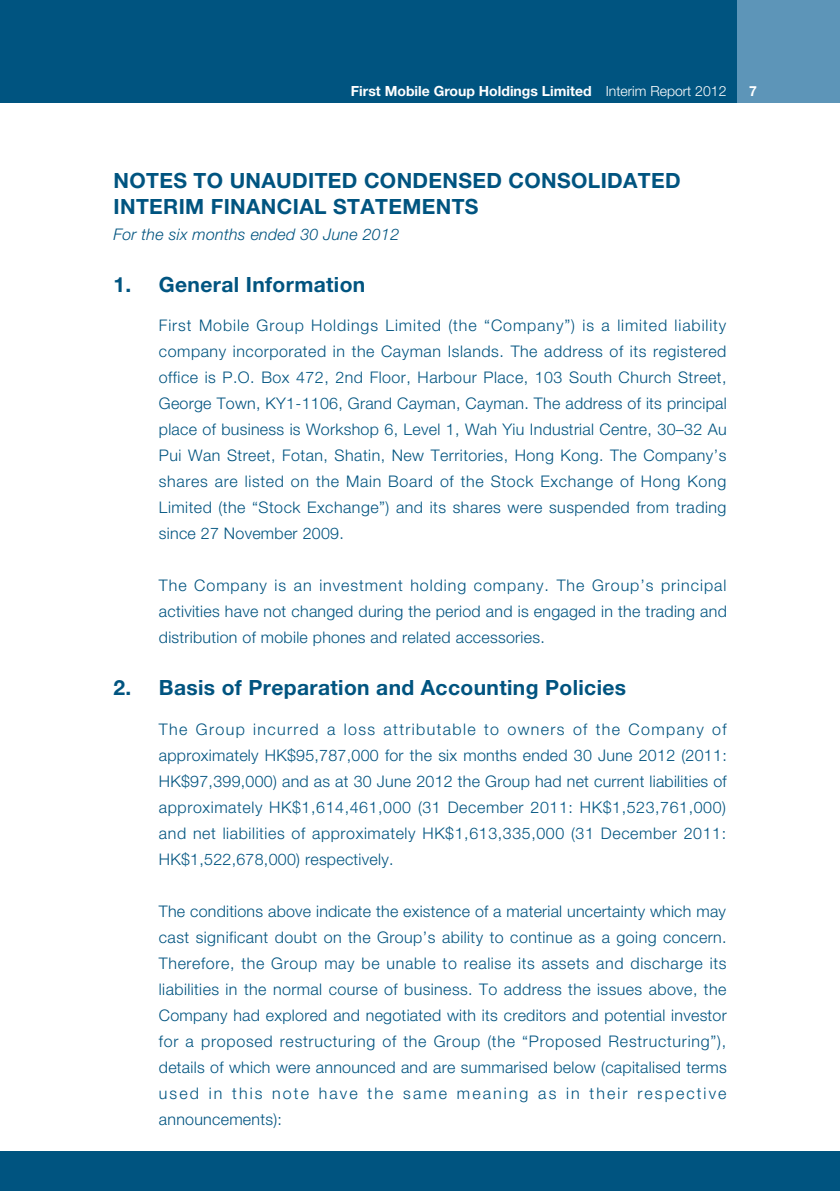
<style>
.page{position:relative;width:840px;height:1191px;background:#fff}
.page>*{position:absolute;margin:0;border:0;box-sizing:border-box;transform-origin:0 0}
.t1{font:700 21px/26px "Helvetica Neue LT Std";letter-spacing:.015em;color:#005480}
.t2{font:300 16px/26px "Helvetica Neue LT Std";letter-spacing:.015em;color:#005480;text-align:justify}
.t3{font:italic 300 16px "Helvetica Neue LT Std";letter-spacing:.015em;color:#005480}
.t4{font:700 14px "Helvetica Neue LT Std";color:#fff}
.s1{font-weight:300}
</style>
<div class="page">
<div style="left:0;top:0;width:839px;height:102px;background:#005480"></div>
<div style="left:0;top:1151px;width:839px;height:40px;background:#005480"></div>
<div style="left:737px;top:0;width:102px;height:102px;background:#5d95b8"></div>
<p class="t4" style="left:351px;top:82px;width:377px">First Mobile Group Holdings Limited <span class="s1">Interim Report 2012</span></p>
<p class="t4" style="left:748px;top:82px;width:9px">7</p>
<h1 class="t1" style="left:113px;top:167px;width:568px">NOTES TO UNAUDITED CONDENSED CONSOLIDATED<br>INTERIM FINANCIAL STATEMENTS</h1>
<p class="t3" style="left:113px;top:224px;width:287px">For the six months ended 30 June 2012</p>
<h1 class="t1" style="left:113px;top:271px;width:253px">1. General Information</h1>
<p class="t2" style="left:159px;top:312px;width:569px">First Mobile Group Holdings Limited (the “Company”) is a limited liability company incorporated in the Cayman Islands. The address of its registered office is P.O. Box 472, 2nd Floor, Harbour Place, 103 South Church Street, George Town, KY1-1106, Grand Cayman, Cayman. The address of its principal place of business is Workshop 6, Level 1, Wah Yiu Industrial Centre, 30–32 Au Pui Wan Street, Fotan, Shatin, New Territories, Hong Kong. The Company’s shares are listed on the Main Board of the Stock Exchange of Hong Kong Limited (the “Stock Exchange”) and its shares were suspended from trading since 27 November 2009.</p>
<p class="t2" style="left:159px;top:572px;width:569px">The Company is an investment holding company. The Group’s principal activities have not changed during the period and is engaged in the trading and distribution of mobile phones and related accessories.</p>
<h1 class="t1" style="left:113px;top:674px;width:514px">2. Basis of Preparation and Accounting Policies</h1>
<p class="t2" style="left:159px;top:716px;width:569px">The Group incurred a loss attributable to owners of the Company of approximately HK$95,787,000 for the six months ended 30 June 2012 (2011:<br>HK$97,399,000) and as at 30 June 2012 the Group had net current liabilities of approximately HK$1,614,461,000 (31 December 2011: HK$1,523,761,000) and net liabilities of approximately HK$1,613,335,000 (31 December 2011:<br>HK$1,522,678,000) respectively.</p>
<p class="t2" style="left:159px;top:898px;width:569px">The conditions above indicate the existence of a material uncertainty which may cast significant doubt on the Group’s ability to continue as a going concern.<br>Therefore, the Group may be unable to realise its assets and discharge its liabilities in the normal course of business. To address the issues above, the Company had explored and negotiated with its creditors and potential investor for a proposed restructuring of the Group (the “Proposed Restructuring”), details of which were announced and are summarised below (capitalised terms used in this note have the same meaning as in their respective announcements):</p>
</div>
